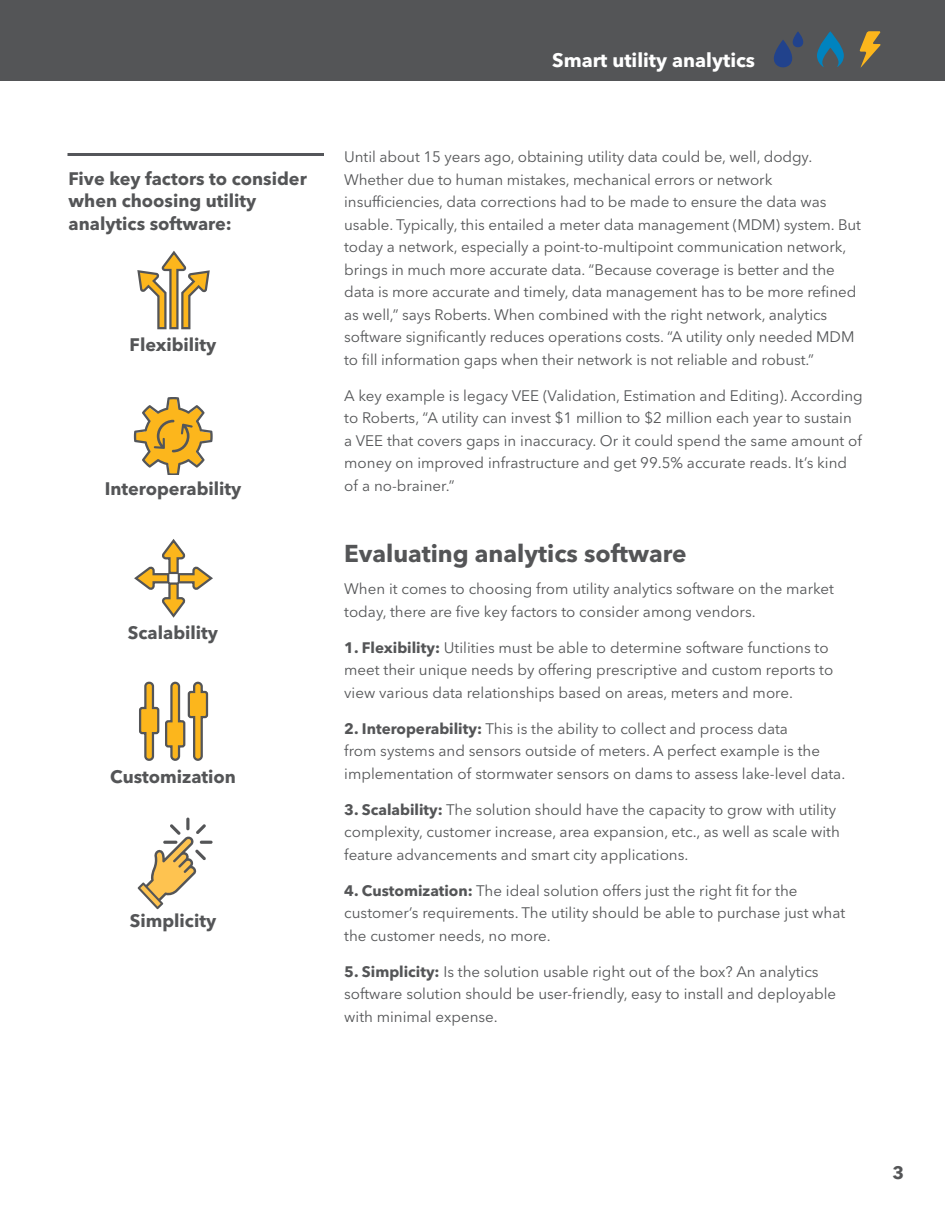
<style>
.page{position:relative;width:945px;height:1215px;background:#fff}
.page>*{position:absolute;margin:0;border:0;box-sizing:border-box;transform-origin:0 0}
.Main_Body_Text{font:700 24.3px "Avenir Next LT Pro";color:#545557}
.Title_Header{font:700 19.5px "Avenir Next LT Pro";color:#fff}
.Main_Body_Text-2{font:700 18px/22.5px "Avenir Next LT Pro";color:#545557}
.Main_Body_Text-3{font:15.15px/22.5px "Avenir Next LT Pro";color:#545557}
.s1{font-weight:700}
</style>
<div class="page">
<svg style="left:134px;top:397px;width:78px;height:78px"></svg>
<svg style="left:138px;top:818px;width:75px;height:91px"></svg>
<div style="left:0;top:0;width:945px;height:81px;background:#545557"></div>
<svg style="left:774px;top:32px;width:30px;height:36px"></svg>
<svg style="left:817px;top:31px;width:27px;height:36px"></svg>
<svg style="left:860px;top:31px;width:21px;height:37px"></svg>
<hr style="left:68px;top:153px;width:256px;height:3px;background:#54565a">
<svg style="left:134px;top:539px;width:79px;height:79px"></svg>
<svg style="left:139px;top:681px;width:70px;height:80px"></svg>
<svg style="left:137px;top:250px;width:73px;height:80px"></svg>
<p class="Main_Body_Text-2" style="left:69px;top:167px;width:240px">Five key factors to consider when choosing utility analytics software:</p>
<p class="Main_Body_Text-2" style="left:130px;top:333px;width:88px">Flexibility</p>
<p class="Main_Body_Text-2" style="left:105px;top:477px;width:138px">Interoperability</p>
<p class="Main_Body_Text-2" style="left:128px;top:621px;width:92px">Scalability</p>
<p class="Main_Body_Text-2" style="left:110px;top:765px;width:127px">Customization</p>
<p class="Main_Body_Text-2" style="left:130px;top:909px;width:88px">Simplicity</p>
<p class="Title_Header" style="left:552px;top:49px;width:204px">Smart utility analytics</p>
<p class="Main_Body_Text-3" style="left:344px;top:145px;width:518px">Until about 15 years ago, obtaining utility data could be, well, dodgy.<br>Whether due to human mistakes, mechanical errors or network insufficiencies, data corrections had to be made to ensure the data was usable. Typically, this entailed a meter data management (MDM) system. But today a network, especially a point-to-multipoint communication network, brings in much more accurate data. “Because coverage is better and the data is more accurate and timely, data management has to be more refined as well,” says Roberts. When combined with the right network, analytics software significantly reduces operations costs. “A utility only needed MDM to fill information gaps when their network is not reliable and robust.”</p>
<p class="Main_Body_Text-3" style="left:344px;top:384px;width:520px">A key example is legacy VEE (Validation, Estimation and Editing). According to Roberts, “A utility can invest $1 million to $2 million each year to sustain a VEE that covers gaps in inaccuracy. Or it could spend the same amount of money on improved infrastructure and get 99.5% accurate reads. It’s kind of a no-brainer.”</p>
<p class="Main_Body_Text" style="left:344px;top:538px;width:344px">Evaluating analytics software</p>
<p class="Main_Body_Text-3" style="left:344px;top:577px;width:491px">When it comes to choosing from utility analytics software on the market today, there are five key factors to consider among vendors.</p>
<p class="Main_Body_Text-3" style="left:344px;top:636px;width:491px"><span class="s1">1. Flexibility:</span> Utilities must be able to determine software functions to meet their unique needs by offering prescriptive and custom reports to view various data relationships based on areas, meters and more.</p>
<p class="Main_Body_Text-3" style="left:344px;top:717px;width:503px"><span class="s1">2. Interoperability:</span> This is the ability to collect and process data<br>from systems and sensors outside of meters. A perfect example is the implementation of stormwater sensors on dams to assess lake-level data.</p>
<p class="Main_Body_Text-3" style="left:344px;top:798px;width:497px"><span class="s1">3. Scalability:</span> The solution should have the capacity to grow with utility complexity, customer increase, area expansion, etc., as well as scale with feature advancements and smart city applications.</p>
<p class="Main_Body_Text-3" style="left:344px;top:879px;width:502px"><span class="s1">4. Customization:</span> The ideal solution offers just the right fit for the customer’s requirements. The utility should be able to purchase just what the customer needs, no more.</p>
<p class="Main_Body_Text-3" style="left:344px;top:960px;width:494px"><span class="s1">5. Simplicity:</span> Is the solution usable right out of the box? An analytics software solution should be user-friendly, easy to install and deployable with minimal expense.</p>
<p class="Main_Body_Text-2" style="left:893px;top:1161px;width:13px">3</p>
</div>
